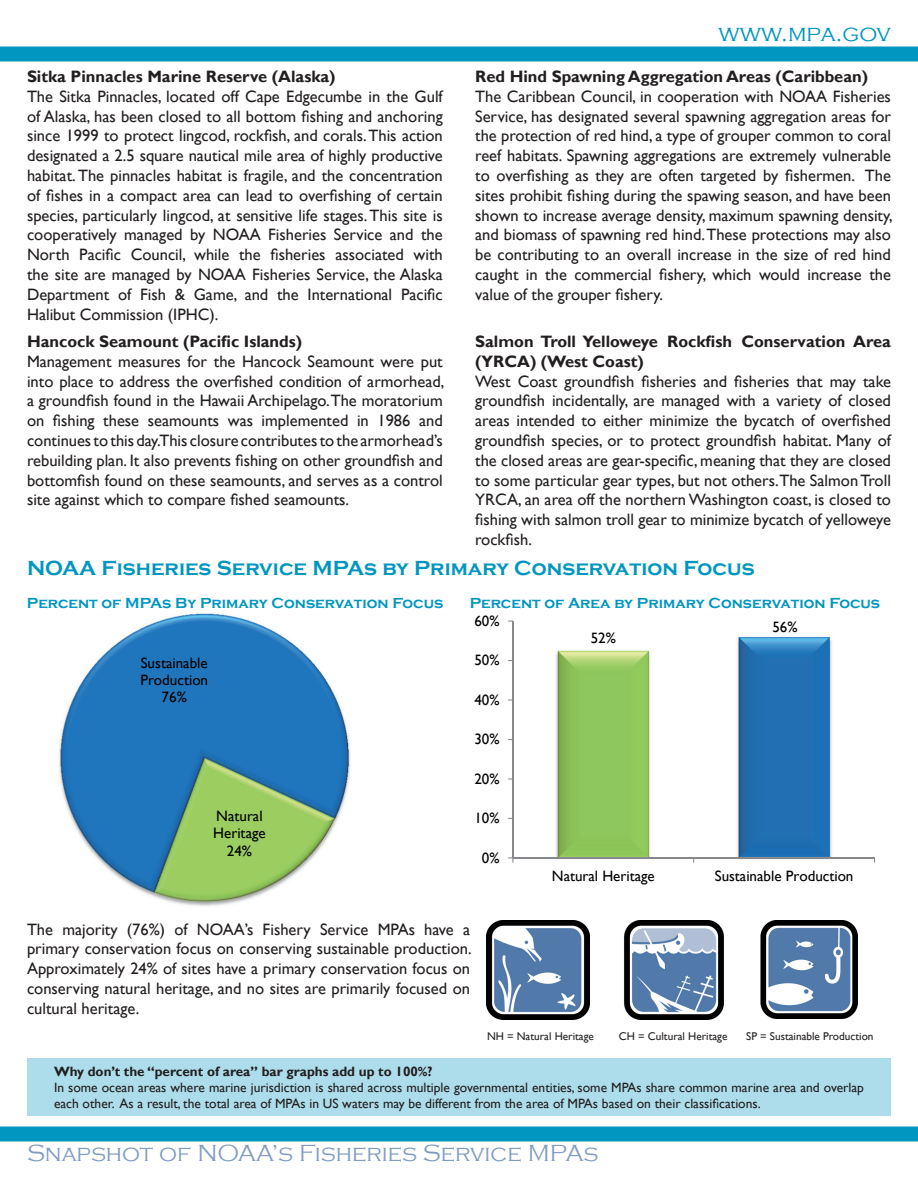
<style>
.page{position:relative;width:918px;height:1188px;background:#fff}
.page>*{position:absolute;margin:0;border:0;box-sizing:border-box;transform-origin:0 0}
.t1{font:300 24px "Copperplate Gothic";color:#809cc4}
.t2{font:300 24px "Copperplate Gothic";color:#0096c0}
.t3{font:700 21px "Copperplate Gothic";color:#0096c0}
.t4{font:16.5px/19.8px "Gill Sans";color:#231f20;text-align:justify}
.t5{font:700 16.5px/19.8px "Gill Sans";color:#231f20}
.t6{font:15px/17.4px "Gill Sans";color:#000;text-align:center}
.t7{font:700 15px "Copperplate Gothic";color:#0096c0}
.t8{font:13.5px/16.2px "Gill Sans";color:#231f20}
.t9{font:700 13.5px "Gill Sans";color:#231f20}
.t10{font:11.25px "Gill Sans";color:#231f20}
</style>
<div class="page">
<div style="left:0;top:46px;width:918px;height:16px;background:#0096c0"></div>
<div style="left:0;top:1126px;width:918px;height:16px;background:#0096c0"></div>
<img style="left:553px;top:650px;width:101px;height:210px">
<img style="left:733px;top:636px;width:102px;height:223px">
<hr style="left:512px;top:621px;width:1px;height:237px;background:#87898c">
<hr style="left:513px;top:857px;width:362px;height:1px;background:#87898c">
<svg style="left:508px;top:857px;width:5px;height:6px"></svg>
<img style="left:59px;top:613px;width:292px;height:293px">
<img style="left:486px;top:921px;width:103px;height:99px">
<img style="left:624px;top:921px;width:99px;height:98px">
<img style="left:760px;top:921px;width:98px;height:97px">
<div style="left:27px;top:1058px;width:864px;height:58px;background:#adddeb"></div>
<p class="t5" style="left:27px;top:67px;width:310px">Sitka Pinnacles Marine Reserve (Alaska)</p>
<p class="t4" style="left:27px;top:87px;width:417px">The Sitka Pinnacles, located off Cape Edgecumbe in the Gulf of Alaska, has been closed to all bottom fishing and anchoring since 1999 to protect lingcod, rockfish, and corals. This action designated a 2.5 square nautical mile area of highly productive habitat. The pinnacles habitat is fragile, and the concentration of fishes in a compact area can lead to overfishing of certain species, particularly lingcod, at sensitive life stages. This site is cooperatively managed by NOAA Fisheries Service and the North Pacific Council, while the fisheries associated with the site are managed by NOAA Fisheries Service, the Alaska Department of Fish &amp; Game, and the International Pacific Halibut Commission (IPHC).</p>
<p class="t5" style="left:27px;top:332px;width:277px">Hancock Seamount (Pacific Islands)</p>
<p class="t4" style="left:27px;top:352px;width:419px">Management measures for the Hancock Seamount were put into place to address the overfished condition of armorhead, a groundfish found in the Hawaii Archipelago. The moratorium on fishing these seamounts was implemented in 1986 and continues to this day.This closure contributes to the armorhead’s rebuilding plan. It also prevents fishing on other groundfish and bottomfish found on these seamounts, and serves as a control site against which to compare fished seamounts.</p>
<p class="t2" style="left:718px;top:20px;width:174px">www.mpa.gov</p>
<p class="t5" style="left:475px;top:67px;width:394px">Red Hind Spawning Aggregation Areas (Caribbean)</p>
<p class="t4" style="left:475px;top:87px;width:419px">The Caribbean Council, in cooperation with NOAA Fisheries Service, has designated several spawning aggregation areas for the protection of red hind, a type of grouper common to coral reef habitats. Spawning aggregations are extremely vulnerable to overfishing as they are often targeted by fishermen. The sites prohibit fishing during the spawing season, and have been shown to increase average density, maximum spawning density, and biomass of spawning red hind. These protections may also be contributing to an overall increase in the size of red hind caught in the commercial fishery, which would increase the value of the grouper fishery.</p>
<p class="t5" style="left:475px;top:332px;width:417px">Salmon Troll Yelloweye Rockfish Conservation Area (YRCA) (West Coast)</p>
<p class="t4" style="left:475px;top:371px;width:417px">West Coast groundfish fisheries and fisheries that may take groundfish incidentally, are managed with a variety of closed areas intended to either minimize the bycatch of overfished groundfish species, or to protect groundfish habitat. Many of the closed areas are gear-specific, meaning that they are closed to some particular gear types, but not others.The Salmon Troll YRCA, an area off the northern Washington coast, is closed to fishing with salmon troll gear to minimize bycatch of yelloweye rockfish.</p>
<p class="t3" style="left:27px;top:556px;width:729px">NOAA Fisheries Service MPAs by Primary Conservation Focus</p>
<p class="t7" style="left:470px;top:594px;width:412px">Percent of Area by Primary Conservation Focus</p>
<p class="t6" style="left:591px;top:629px;width:27px">52%</p>
<p class="t7" style="left:27px;top:594px;width:418px">Percent of MPAs By Primary Conservation Focus</p>
<p class="t6" style="left:474px;top:612px;width:27px">60%</p>
<p class="t6" style="left:772px;top:619px;width:27px">56%</p>
<p class="t6" style="left:140px;top:654px;width:69px">Sustainable<br>Production<br>76%</p>
<p class="t6" style="left:213px;top:807px;width:54px">Natural<br>Heritage<br>24%</p>
<p class="t6" style="left:474px;top:652px;width:27px">50%</p>
<p class="t6" style="left:474px;top:691px;width:27px">40%</p>
<p class="t6" style="left:474px;top:731px;width:27px">30%</p>
<p class="t6" style="left:474px;top:770px;width:27px">20%</p>
<p class="t6" style="left:474px;top:810px;width:27px">10%</p>
<p class="t6" style="left:482px;top:849px;width:19px">0%</p>
<p class="t4" style="left:27px;top:920px;width:446px">The majority (76%) of NOAA’s Fishery Service MPAs have a primary conservation focus on conserving sustainable production.<br>Approximately 24% of sites have a primary conservation focus on conserving natural heritage, and no sites are primarily focused on cultural heritage.</p>
<p class="t6" style="left:552px;top:868px;width:104px">Natural Heritage</p>
<p class="t6" style="left:715px;top:868px;width:140px">Sustainable Production</p>
<p class="t10" style="left:487px;top:1030px;width:108px">NH = Natural Heritage</p>
<p class="t10" style="left:619px;top:1030px;width:110px">CH = Cultural Heritage</p>
<p class="t10" style="left:746px;top:1030px;width:129px">SP = Sustainable Production</p>
<p class="t9" style="left:54px;top:1063px;width:380px">Why don’t the “percent of area” bar graphs add up to 100%?</p>
<p class="t8" style="left:54px;top:1080px;width:811px">In some ocean areas where marine jurisdiction is shared across multiple governmental entities, some MPAs share common marine area and overlap each other. As a result, the total area of MPAs in US waters may be different from the area of MPAs based on their classifications.</p>
<p class="t1" style="left:27px;top:1140px;width:573px">Snapshot of NOAA’s Fisheries Service MPAs</p>
</div>
